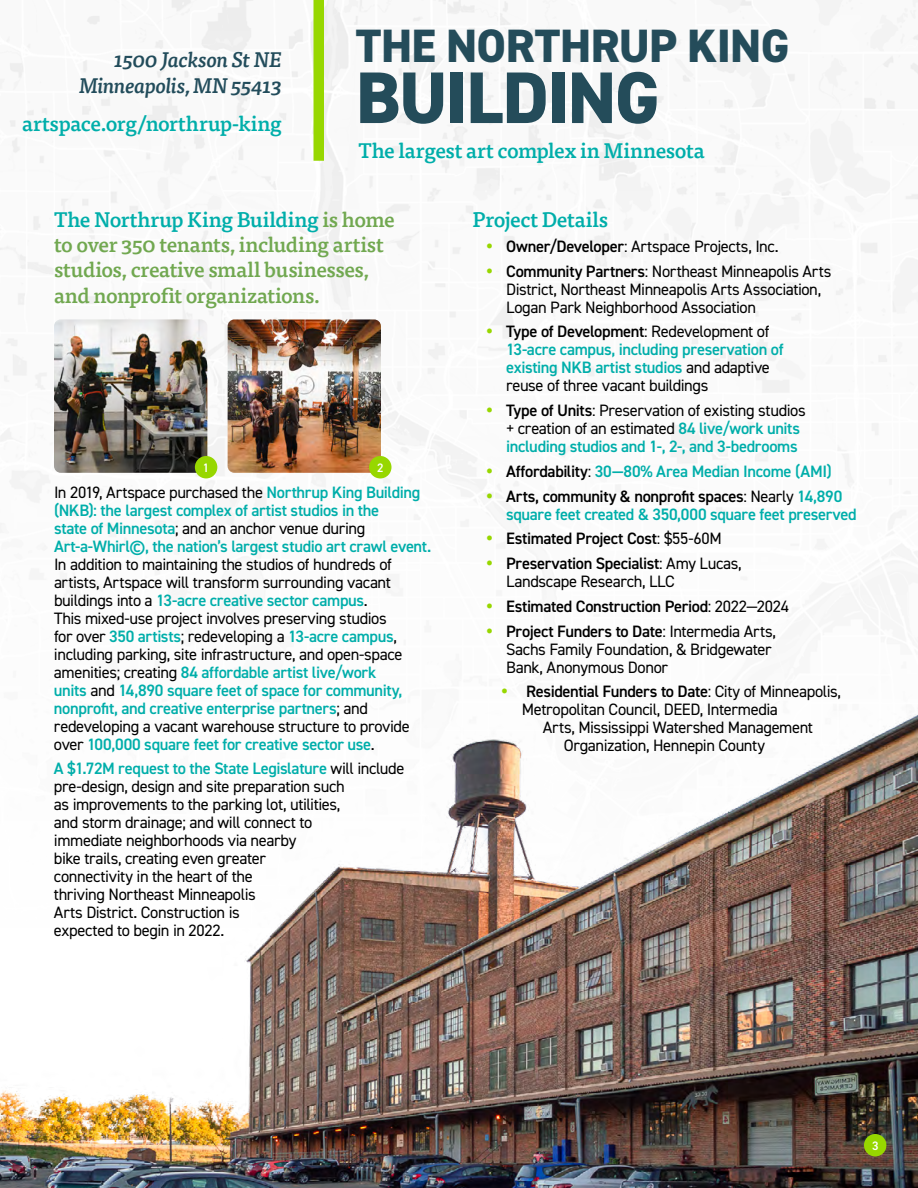
<style>
.page{position:relative;width:918px;height:1188px;background:#fff}
.page>*{position:absolute;margin:0;border:0;box-sizing:border-box;transform-origin:0 0}
.t1{font:800 73.2px "DIN2014";letter-spacing:-.025em;color:#244c5a}
.t2{font:800 46.8px "DIN2014";letter-spacing:-.015em;color:#244c5a}
.t3{font:500 21px/25.2px "Tisa Pro";letter-spacing:-.02em;color:#71a850}
.t4{font:500 21px "Tisa Pro";letter-spacing:-.015em;color:#00aeaa}
.t5{font:italic 500 21px/25.2px "Tisa Pro";letter-spacing:-.025em;color:#224c5b;text-align:right}
.t6{font:16.5px/18px "DIN2014";letter-spacing:-.025em;color:#000}
.t7{font:600 16.5px/18px "DIN2014";letter-spacing:-.02em;color:#00aeaa}
.t8{font:600 16.5px/24.8px "DIN2014";letter-spacing:-.02em;color:#000}
.t9{font:600 12.3px "DIN2014";color:#fff}
.s1{color:#00aeaa}
.s2{font-weight:400;color:#000}
.s3{font-weight:600;color:#00aeaa}
.s4{font-weight:600}
.s5{color:#000}
.s6{font-weight:400}
</style>
<div class="page">
<img style="left:0;top:0;width:918px;height:577px">
<img style="left:0;top:714px;width:918px;height:474px">
<img style="left:54px;top:319px;width:153px;height:154px">
<img style="left:228px;top:319px;width:153px;height:154px">
<div style="left:314px;top:0;width:10px;height:161px;background:#97d700"></div>
<div style="left:195px;top:456px;width:22px;height:22px;background:#97d700;border-radius:50%"></div>
<div style="left:369px;top:456px;width:22px;height:22px;background:#97d700;border-radius:50%"></div>
<div style="left:864px;top:1134px;width:22px;height:22px;background:#97d700;border-radius:50%"></div>
<svg style="left:487px;top:243px;width:5px;height:5px"></svg>
<svg style="left:487px;top:268px;width:5px;height:5px"></svg>
<svg style="left:487px;top:329px;width:5px;height:5px"></svg>
<svg style="left:487px;top:408px;width:5px;height:4px"></svg>
<svg style="left:487px;top:468px;width:5px;height:5px"></svg>
<svg style="left:487px;top:493px;width:5px;height:5px"></svg>
<svg style="left:487px;top:536px;width:5px;height:5px"></svg>
<svg style="left:487px;top:561px;width:5px;height:4px"></svg>
<p class="t5" style="left:79px;top:46px;width:204px">1500 Jackson St NE<br>Minneapolis, MN 55413</p>
<p class="t4" style="left:22px;top:108px;width:261px">artspace.org/northrup-king</p>
<h2 class="t2" style="left:356px;top:15px;width:435px">THE NORTHRUP KING</h2>
<h1 class="t1" style="left:356px;top:49px;width:306px">BUILDING</h1>
<p class="t4" style="left:358px;top:134px;width:348px">The largest art complex in Minnesota</p>
<p class="t3" style="left:54px;top:206px;width:342px"><span class="s1">The Northrup King Building</span> is home to over 350 tenants, including artist studios, creative small businesses, and nonprofit organizations.</p>
<p class="t9" style="left:203px;top:460px;width:8px">1</p>
<p class="t9" style="left:377px;top:460px;width:8px">2</p>
<p class="t7" style="left:54px;top:483px;width:379px"><span class="s2">In 2019, Artspace purchased the</span> Northrup King Building (NKB): the largest complex of artist studios in the<br>state of Minnesota<span class="s2">; and an anchor venue during </span>Art-a-Whirl©, the nation’s largest studio art crawl event.</p>
<p class="t6" style="left:54px;top:555px;width:357px">In addition to maintaining the studios of hundreds of artists, Artspace will transform surrounding vacant buildings into a <span class="s3">13-acre creative sector campus</span>.<br>This mixed-use project involves preserving studios<br>for over <span class="s3">350 artists</span>; redeveloping a <span class="s3">13-acre campus</span>, including parking, site infrastructure, and open-space amenities; creating <span class="s3">84 affordable artist live/work units</span> and <span class="s3">14,890 square feet of space for community, nonprofit, and creative enterprise partners</span>; and redeveloping a vacant warehouse structure to provide over <span class="s3">100,000 square feet for creative sector use</span>.</p>
<p class="t6" style="left:54px;top:759px;width:352px"><span class="s3">A $1.72M request to the State Legislature</span> will include pre-design, design and site preparation such<br>as improvements to the parking lot, utilities,<br>and storm drainage; and will connect to<br>immediate neighborhoods via nearby<br>bike trails, creating even greater<br>connectivity in the heart of the<br>thriving Northeast Minneapolis<br>Arts District. Construction is<br>expected to begin in 2022.</p>
<p class="t4" style="left:472px;top:203px;width:137px">Project Details</p>
<p class="t6" style="left:506px;top:233px;width:327px;line-height:24.8px"><span class="s4">Owner/Developer</span>: Artspace Projects, Inc.<br><span class="s4">Community Partners</span>: Northeast Minneapolis Arts</p>
<p class="t6" style="left:506px;top:280px;width:317px">District, Northeast Minneapolis Arts Association,<br>Logan Park Neighborhood Association</p>
<p class="t7" style="left:506px;top:322px;width:279px"><span class="s5">Type of Development</span><span class="s2">: Redevelopment of </span>13-acre campus, including preservation of existing NKB artist studios <span class="s2">and adaptive reuse of three vacant buildings</span></p>
<p class="t7" style="left:506px;top:401px;width:301px"><span class="s5">Type of Units</span><span class="s2">: Preservation of existing studios + creation of an estimated</span> 84 live/work units including studios and 1-, 2-, and 3-bedrooms</p>
<p class="t8" style="left:506px;top:458px;width:338px">Affordability<span class="s6">:</span> <span class="s1">30—80% Area Median Income (AMI)<br></span>Arts, community &amp; nonprofit spaces<span class="s6">: Nearly</span> <span class="s1">14,890</span></p>
<p class="t7" style="left:506px;top:501px;width:352px;line-height:24.8px">square feet created &amp; 350,000 square feet preserved<br><span class="s5">Estimated Project Cost</span><span class="s2">: $55-60M<br></span><span class="s5">Preservation Specialist</span><span class="s2">: Amy Lucas,</span></p>
<p class="t6" style="left:506px;top:569px;width:284px;line-height:24.8px">Landscape Research, LLC<br><span class="s4">Estimated Construction Period</span>: 2022—2024<br><span class="s4">Project Funders to Date</span>: Intermedia Arts,</p>
<p class="t6" style="left:506px;top:640px;width:267px">Sachs Family Foundation, &amp; Bridgewater<br>Bank, Anonymous Donor</p>
<p class="t8" style="left:526px;top:679px;width:316px">Residential Funders to Date<span class="s6">: City of Minneapolis,</span></p>
<p class="t6" style="left:522px;top:700px;width:258px">Metropolitan Council, DEED, Intermedia</p>
<p class="t6" style="left:543px;top:718px;width:272px">Arts, Mississippi Watershed Management</p>
<p class="t6" style="left:564px;top:736px;width:203px">Organization, Hennepin County</p>
<p class="t9" style="left:872px;top:1138px;width:8px">3</p>
</div>
